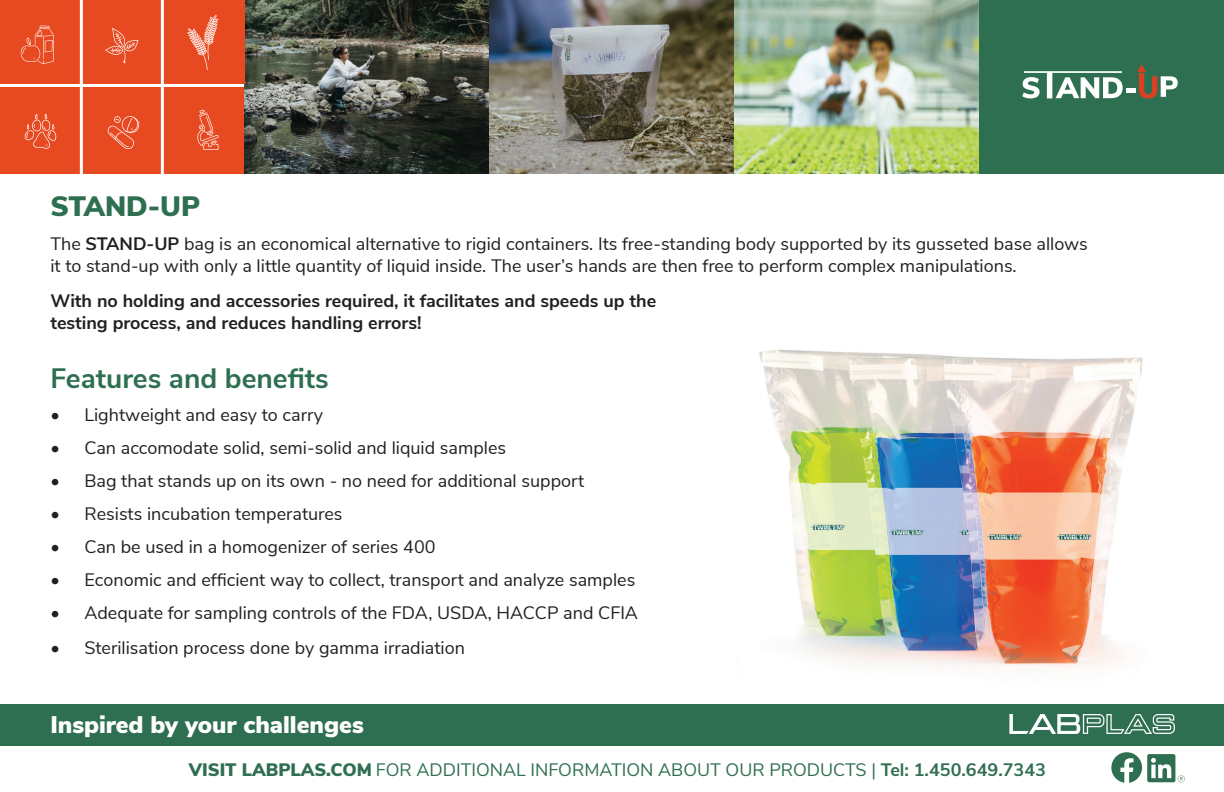
<style>
.page{position:relative;width:1224px;height:792px;background:#fff}
.page>*{position:absolute;margin:0;border:0;box-sizing:border-box;transform-origin:0 0}
.t1{font:700 28px "Nunito Sans";color:#2f6f51}
.t2{font:900 28px "Nunito Sans";color:#2f6f51}
.t3{font:900 24px "Nunito Sans";color:#fff}
.t4{font:18px/22px "Nunito Sans";color:#231f20}
.t5{font:700 18px/22px "Nunito Sans";color:#231f20}
.t6{font:18px "Nunito Sans";color:#2f6f51}
.s1{font-weight:700}
.s2{font-weight:900}
</style>
<div class="page">
<div style="left:0;top:704px;width:1224px;height:41px;background:#2f6f51"></div>
<svg style="left:1009px;top:714px;width:166px;height:20px"></svg>
<svg style="left:1111px;top:752px;width:74px;height:31px"></svg>
<div style="left:0;top:87px;width:245px;height:87px;background:#e74a20"></div>
<img style="left:245px;top:0;width:245px;height:174px">
<img style="left:490px;top:0;width:244px;height:174px">
<img style="left:734px;top:0;width:245px;height:174px">
<div style="left:979px;top:0;width:245px;height:174px;background:#2f6f51"></div>
<div style="left:0;top:0;width:245px;height:84px;background:#e74a20"></div>
<hr style="left:80px;top:0;width:3px;height:178px;background:#fff">
<hr style="left:161px;top:0;width:3px;height:178px;background:#fff">
<svg style="left:21px;top:26px;width:33px;height:38px"></svg>
<svg style="left:105px;top:28px;width:33px;height:35px"></svg>
<svg style="left:187px;top:15px;width:31px;height:55px"></svg>
<svg style="left:24px;top:114px;width:33px;height:35px"></svg>
<svg style="left:107px;top:116px;width:32px;height:33px"></svg>
<svg style="left:197px;top:110px;width:22px;height:40px"></svg>
<img style="left:759px;top:349px;width:384px;height:319px">
<svg style="left:1022px;top:64px;width:156px;height:34px"></svg>
<p class="t2" style="left:50px;top:185px;width:151px">STAND-UP</p>
<p class="t4" style="left:50px;top:232px;width:1039px">The <span class="s1">STAND-UP</span> bag is an economical alternative to rigid containers. Its free-standing body supported by its gusseted base allows it to stand-up with only a little quantity of liquid inside. The user’s hands are then free to perform complex manipulations.</p>
<p class="t5" style="left:50px;top:289px;width:607px">With no holding and accessories required, it facilitates and speeds up the testing process, and reduces handling errors!</p>
<p class="t1" style="left:50px;top:358px;width:280px">Features and benefits</p>
<p class="t4" style="left:50px;top:403px;width:274px">• Lightweight and easy to carry</p>
<p class="t4" style="left:50px;top:436px;width:457px">• Can accomodate solid, semi-solid and liquid samples</p>
<p class="t4" style="left:50px;top:469px;width:535px">• Bag that stands up on its own - no need for additional support</p>
<p class="t4" style="left:50px;top:502px;width:294px">• Resists incubation temperatures</p>
<p class="t4" style="left:50px;top:535px;width:387px">• Can be used in a homogenizer of series 400</p>
<p class="t4" style="left:50px;top:568px;width:586px">• Economic and efficient way to collect, transport and analyze samples</p>
<p class="t4" style="left:50px;top:601px;width:589px">• Adequate for sampling controls of the FDA, USDA, HACCP and CFIA</p>
<p class="t4" style="left:50px;top:635px;width:416px">• Sterilisation process done by gamma irradiation</p>
<h2 class="t3" style="left:50px;top:707px;width:315px">Inspired by your challenges</h2>
<p class="t6" style="left:189px;top:756px;width:859px"><span class="s2">VISIT LABPLAS.COM</span> FOR ADDITIONAL INFORMATION ABOUT OUR PRODUCTS | <span class="s1">Tel: 1.450.649.7343</span></p>
</div>
